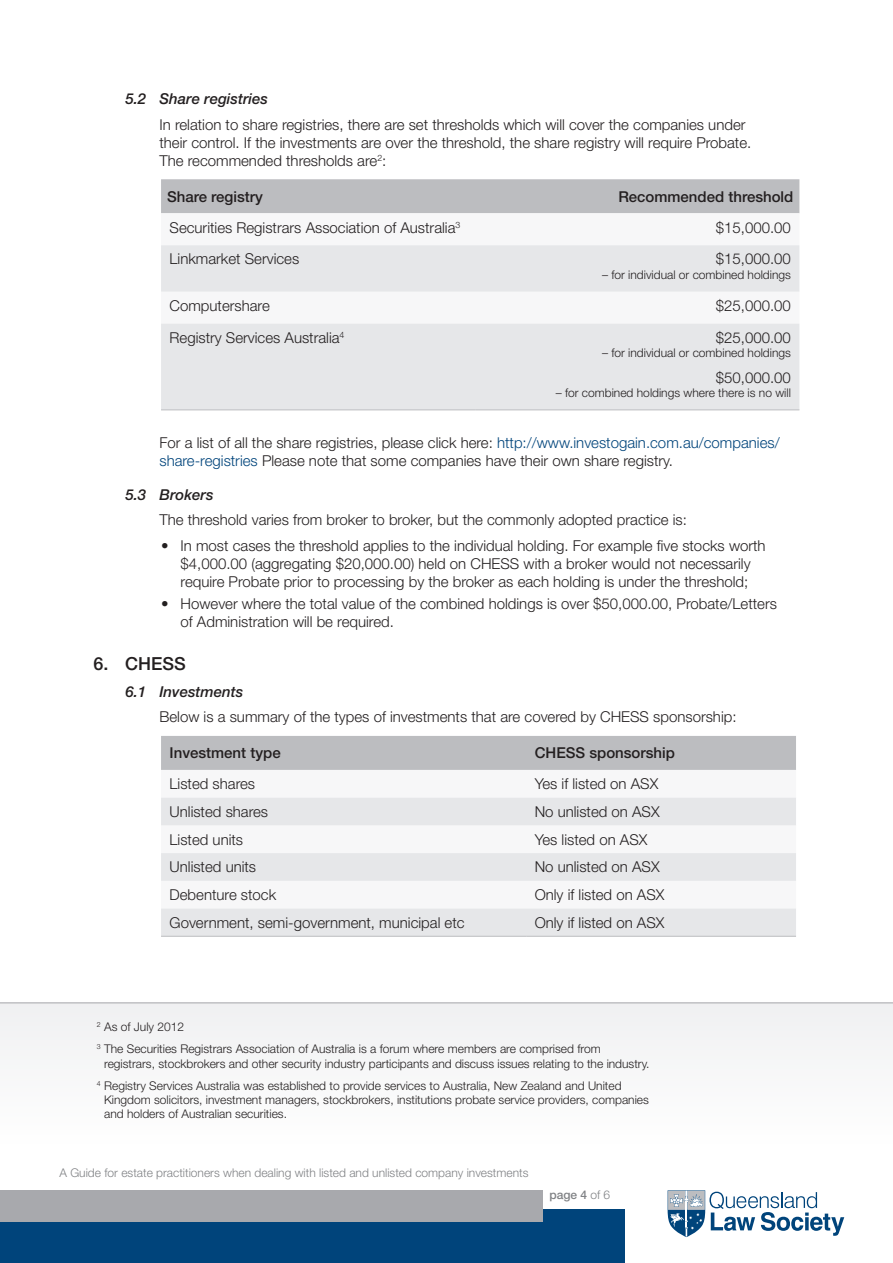
<style>
.page{position:relative;width:893px;height:1263px;background:#fff}
.page>*{position:absolute;margin:0;border:0;box-sizing:border-box;transform-origin:0 0}
.t1{font:500 18px "Helvetica Neue LT Std";color:#231f20}
.t2{font:300 15px/18px "Helvetica Neue LT Std";color:#231f20}
.t3{font:500 15px "Helvetica Neue LT Std";color:#231f20}
.t4{font:italic 500 15px "Helvetica Neue LT Std";color:#231f20}
.t5{font:300 12px/21.9px "Helvetica Neue LT Std";color:#231f20}
.t6{font:300 12px "Helvetica Neue LT Std";color:#808285}
.t7{font:500 12px "Helvetica Neue LT Std";color:#808285}
.s1{color:#00447b}
.s2{font-weight:300}
</style>
<div class="page">
<svg style="left:668px;top:1190px;width:176px;height:47px"></svg>
<div style="left:0;top:1209px;width:624px;height:54px;background:#00447b"></div>
<div style="left:0;top:1190px;width:542px;height:32px;background:#a8a9ad"></div>
<div style="left:0;top:1003px;width:893px;height:141px;background:#f7f7f8"></div>
<hr style="left:0;top:1002px;width:893px;height:1px;background:#a8a9ad">
<div style="left:161px;top:179px;width:638px;height:34px;background:#bcbdc0"></div>
<svg style="left:161px;top:213px;width:638px;height:1px"></svg>
<svg style="left:161px;top:245px;width:638px;height:164px;fill:#e6e7e9"></svg>
<hr style="left:161px;top:409px;width:314px;height:1px;background:#bcbdc0">
<hr style="left:475px;top:409px;width:324px;height:1px;background:#bcbdc0">
<div style="left:161px;top:736px;width:635px;height:34px;background:#bcbdc0"></div>
<svg style="left:161px;top:797px;width:635px;height:1px"></svg>
<svg style="left:161px;top:798px;width:635px;height:138px;fill:#e6e7e9"></svg>
<hr style="left:161px;top:936px;width:365px;height:1px;background:#bcbdc0">
<hr style="left:526px;top:936px;width:270px;height:1px;background:#bcbdc0">
<p class="t4" style="left:125px;top:90px;width:144px">5.2 Share registries</p>
<p class="t2" style="left:159px;top:115px;width:593px">In relation to share registries, there are set thresholds which will cover the companies under their control. If the investments are over the threshold, the share registry will require Probate.<br>The recommended thresholds are<sup>2</sup>:</p>
<p class="t3" style="left:167px;top:187px;width:97px">Share registry</p>
<p class="t3" style="left:618px;top:187px;width:177px">Recommended threshold</p>
<p class="t2" style="left:170px;top:218px;width:292px">Securities Registrars Association of Australia<sup>3</sup></p>
<p class="t2" style="left:716px;top:218px;width:77px">$15,000.00</p>
<p class="t2" style="left:170px;top:250px;width:131px">Linkmarket Services</p>
<p class="t2" style="left:716px;top:250px;width:77px">$15,000.00</p>
<p class="t5" style="left:602px;top:263px;width:190px">– for individual or combined holdings</p>
<p class="t2" style="left:170px;top:296px;width:102px">Computershare</p>
<p class="t2" style="left:716px;top:296px;width:77px">$25,000.00</p>
<p class="t2" style="left:170px;top:328px;width:176px">Registry Services Australia<sup>4</sup></p>
<p class="t2" style="left:716px;top:328px;width:77px">$25,000.00</p>
<p class="t5" style="left:602px;top:342px;width:190px">– for individual or combined holdings</p>
<p class="t2" style="left:716px;top:368px;width:77px">$50,000.00</p>
<p class="t5" style="left:556px;top:382px;width:237px">– for combined holdings where there is no will</p>
<p class="t2" style="left:159px;top:433px;width:622px">For a list of all the share registries, please click here: <span class="s1">http://www.investogain.com.au/companies/ share-registries</span> Please note that some companies have their own share registry.</p>
<p class="t4" style="left:125px;top:486px;width:90px">5.3 Brokers</p>
<p class="t2" style="left:159px;top:511px;width:529px">The threshold varies from broker to broker, but the commonly adopted practice is:</p>
<p class="t2" style="left:161px;top:536px;width:606px;text-align:center">• In most cases the threshold applies to the individual holding. For example five stocks worth $4,000.00 (aggregating $20,000.00) held on CHESS with a broker would not necessarily require Probate prior to processing by the broker as each holding is under the threshold;</p>
<p class="t2" style="left:181px;top:594px;width:598px;text-indent:-20px">• However where the total value of the combined holdings is over $50,000.00, Probate/Letters of Administration will be required.</p>
<p class="t1" style="left:94px;top:653px;width:94px">6. CHESS</p>
<p class="t4" style="left:125px;top:683px;width:119px">6.1 Investments</p>
<p class="t2" style="left:159px;top:708px;width:579px">Below is a summary of the types of investments that are covered by CHESS sponsorship:</p>
<p class="t3" style="left:170px;top:744px;width:113px">Investment type</p>
<p class="t3" style="left:535px;top:744px;width:142px">CHESS sponsorship</p>
<p class="t2" style="left:170px;top:774px;width:87px">Listed shares</p>
<p class="t2" style="left:535px;top:774px;width:125px">Yes if listed on ASX</p>
<p class="t2" style="left:170px;top:802px;width:100px">Unlisted shares</p>
<p class="t2" style="left:535px;top:802px;width:127px">No unlisted on ASX</p>
<p class="t2" style="left:170px;top:830px;width:75px">Listed units</p>
<p class="t2" style="left:535px;top:830px;width:114px">Yes listed on ASX</p>
<p class="t2" style="left:170px;top:858px;width:88px">Unlisted units</p>
<p class="t2" style="left:535px;top:858px;width:127px">No unlisted on ASX</p>
<p class="t2" style="left:170px;top:885px;width:108px">Debenture stock</p>
<p class="t2" style="left:535px;top:885px;width:131px">Only if listed on ASX</p>
<p class="t2" style="left:170px;top:913px;width:297px">Government, semi-government, municipal etc</p>
<p class="t2" style="left:535px;top:913px;width:131px">Only if listed on ASX</p>
<p class="t5" style="left:97px;top:1016px;width:505px"><sup>2</sup> As of July 2012<br><sup>3</sup> The Securities Registrars Association of Australia is a forum where members are comprised from</p>
<p class="t5" style="left:97px;top:1052px;width:554px;text-indent:7px">registrars, stockbrokers and other security industry participants and discuss issues relating to the industry.<br><sup>4</sup> Registry Services Australia was established to provide services to Australia, New Zealand and United</p>
<p class="t5" style="left:104px;top:1092px;width:546px;line-height:14.4px">Kingdom solicitors, investment managers, stockbrokers, institutions probate service providers, companies and holders of Australian securities.</p>
<p class="t6" style="left:60px;top:1165px;width:470px">A Guide for estate practitioners when dealing with listed and unlisted company investments</p>
<p class="t7" style="left:549px;top:1187px;width:62px">page 4 <span class="s2">of 6</span></p>
</div>
